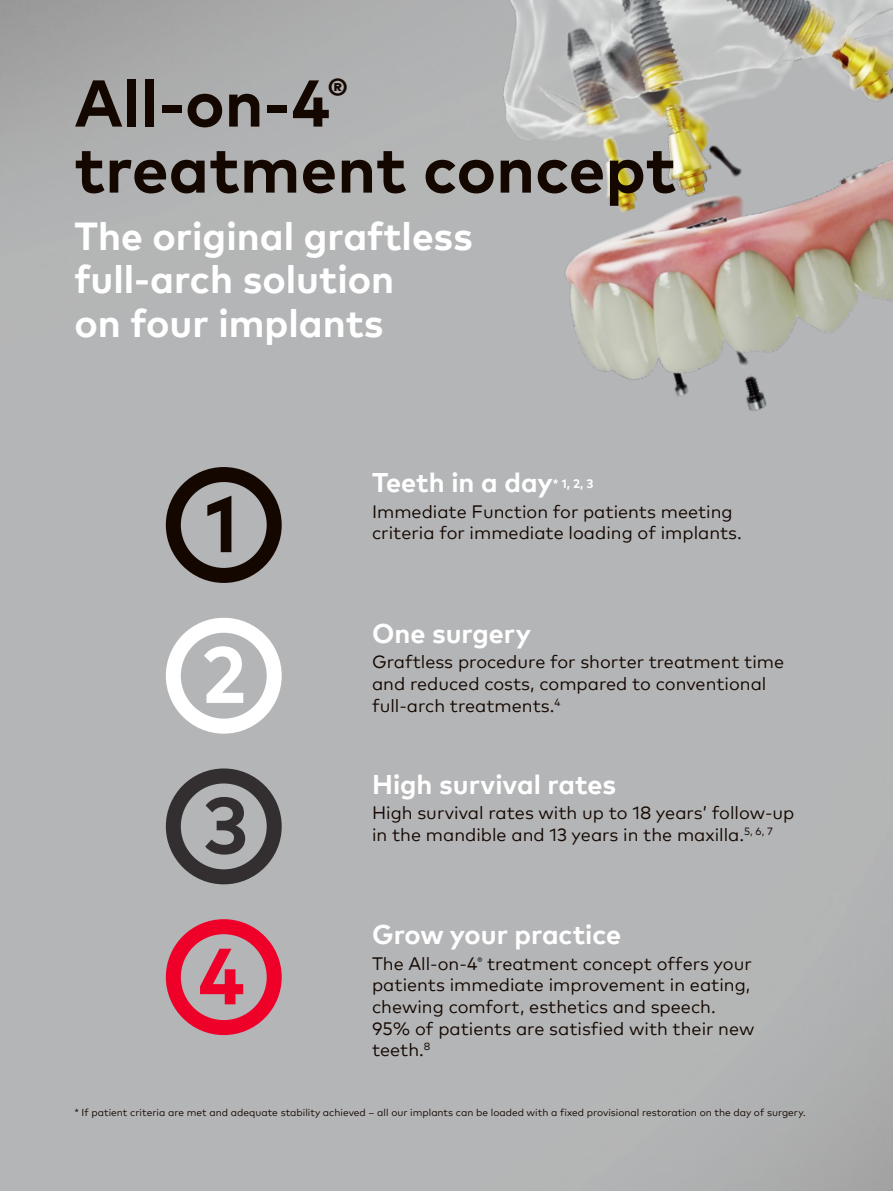
<style>
.page{position:relative;width:893px;height:1191px;background:#fff}
.page>*{position:absolute;margin:0;border:0;box-sizing:border-box;transform-origin:0 0}
.t1{font:700 79.5px "Mark Pro";color:#140700}
.t2{font:700 79.5px "Mark Pro";color:#fff}
.t3{font:700 79.5px "Mark Pro";color:#332f30}
.t4{font:700 79.5px "Mark Pro";color:#ee0029}
.t5{font:700 66px/66px "Mark Pro";color:#140700}
.t6{font:700 39px/43.5px "Mark Pro";color:#fff}
.t7{font:700 27px "Mark Pro";color:#fff}
.t8{font:18px/21.6px "Mark Pro";color:#140700}
.t9{font:10.2px "Mark Pro";color:#140700}
.s1{font-size:12.3px}
</style>
<div class="page">
<img style="left:0;top:0;width:893px;height:1191px">
<img style="left:436px;top:0;width:457px;height:462px">
<div style="left:166px;top:467px;width:116px;height:116px;border:15px solid #140700;border-radius:50%"></div>
<div style="left:166px;top:618px;width:116px;height:115px;border:15px solid #fff;border-radius:50%"></div>
<div style="left:166px;top:768px;width:116px;height:116px;border:15px solid #332f30;border-radius:50%"></div>
<div style="left:166px;top:919px;width:116px;height:116px;border:15px solid #ee0029;border-radius:50%"></div>
<h2 class="t5" style="left:74px;top:65px;width:603px">All-on-4<sup>® </sup>treatment concept</h2>
<h3 class="t6" style="left:74px;top:211px;width:400px">The original graftless full-arch solution<br>on four implants</h3>
<h1 class="t1" style="left:205px;top:464px;width:34px">1</h1>
<h1 class="t2" style="left:201px;top:614px;width:46px">2</h1>
<h1 class="t3" style="left:203px;top:765px;width:47px">3</h1>
<h1 class="t4" style="left:198px;top:915px;width:48px">4</h1>
<h3 class="t7" style="left:372px;top:462px;width:223px">Teeth in a day<span class="s1">* 1, 2, 3</span></h3>
<p class="t8" style="left:372px;top:499px;width:362px">Immediate Function for patients meeting</p>
<p class="t8" style="left:372px;top:520px;width:371px">criteria for immediate loading of implants.</p>
<h3 class="t7" style="left:372px;top:612px;width:161px">One surgery</h3>
<p class="t8" style="left:372px;top:649px;width:414px">Graftless procedure for shorter treatment time and reduced costs, compared to conventional full-arch treatments.<sup>4</sup></p>
<h3 class="t7" style="left:372px;top:763px;width:246px">High survival rates</h3>
<p class="t8" style="left:372px;top:800px;width:424px">High survival rates with up to 18 years’ follow-up in the mandible and 13 years in the maxilla.<sup>5,</sup> <sup>6,</sup> <sup>7</sup></p>
<h3 class="t7" style="left:372px;top:914px;width:251px">Grow your practice</h3>
<p class="t8" style="left:372px;top:951px;width:384px">The All-on-4<sup>®</sup> treatment concept offers your patients immediate improvement in eating, chewing comfort, esthetics and speech.<br>95% of patients are satisfied with their new teeth.<sup>8</sup></p>
<p class="t9" style="left:74px;top:1105px;width:733px">* If patient criteria are met and adequate stability achieved – all our implants can be loaded with a fixed provisional restoration on the day of surgery.</p>
</div>
